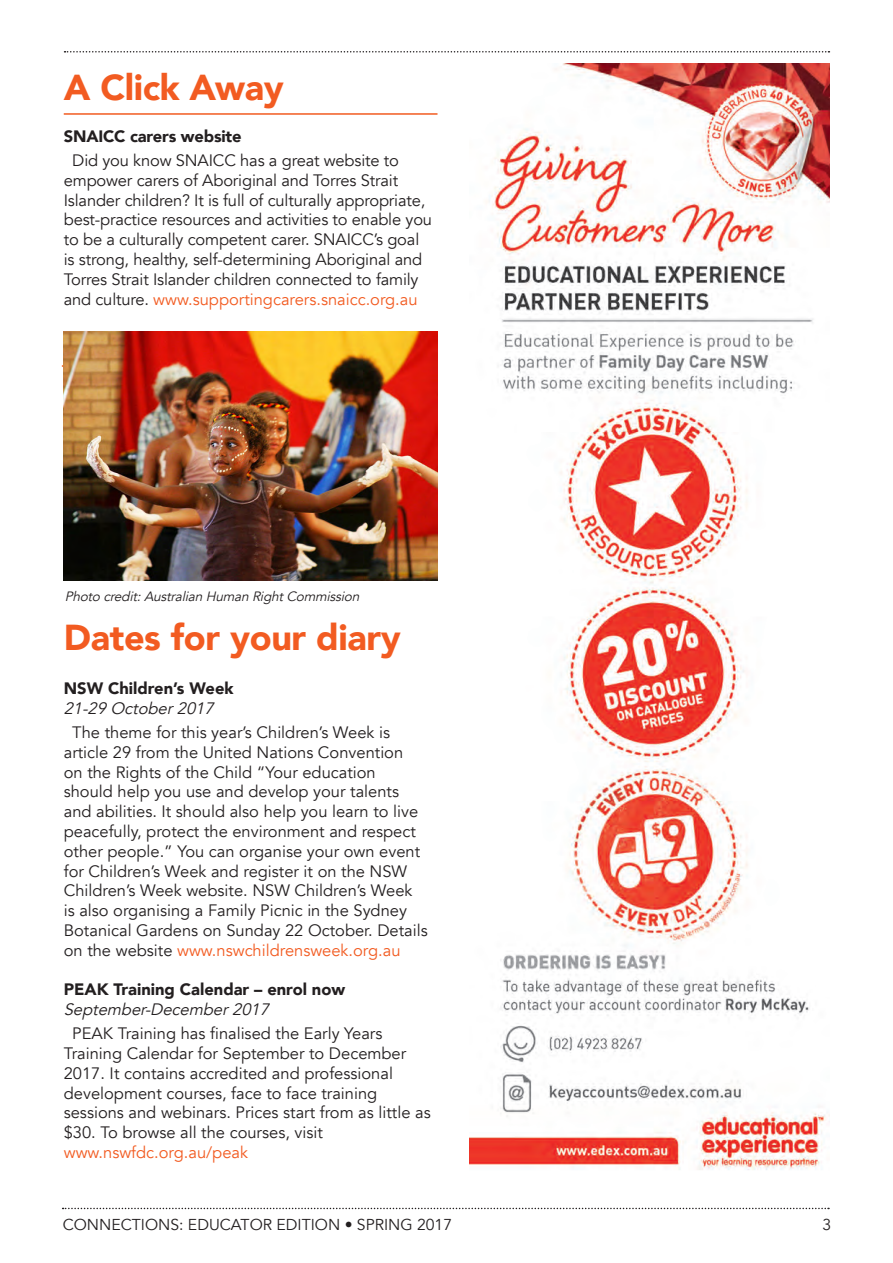
<style>
.page{position:relative;width:893px;height:1263px;background:#fff}
.page>*{position:absolute;margin:0;border:0;box-sizing:border-box;transform-origin:0 0}
.t1{font:900 36px "Avenir";letter-spacing:-.01em;color:#f25b21}
.t2{font:16.5px/19.8px "Avenir";color:#231f20}
.t3{font:900 16.5px/19.8px "Avenir";color:#231f20}
.t4{font:15.75px "Avenir";color:#231f20}
.AUTHOR{font:italic 13.5px "Avenir";color:#231f20}
.s1{color:#f25b21}
.s2{font-weight:400;font-style:italic}
</style>
<div class="page">
<svg style="left:65px;top:51px;width:764px;height:2px"></svg>
<svg style="left:63px;top:1208px;width:766px;height:1px"></svg>
<hr style="left:64px;top:113px;width:373px;height:2px;background:#f25b21">
<img style="left:470px;top:64px;width:359px;height:1106px">
<hr style="left:62px;top:365px;width:374px;height:2px;background:#f25b21">
<img style="left:64px;top:332px;width:373px;height:248px">
<p class="t1" style="left:64px;top:56px;width:222px">A Click Away</p>
<p class="t3" style="left:64px;top:126px;width:179px">SNAICC carers website</p>
<p class="t2" style="left:64px;top:151px;width:370px;text-indent:8px">Did you know SNAICC has a great website to empower carers of Aboriginal and Torres Strait Islander children? It is full of culturally appropriate, best-practice resources and activities to enable you to be a culturally competent carer. SNAICC’s goal is strong, healthy, self-determining Aboriginal and Torres Strait Islander children connected to family and culture. <span class="s1">www.supportingcarers.snaicc.org.au</span></p>
<p class="AUTHOR" style="left:65px;top:589px;width:300px">Photo credit:Australian Human RightCommission</p>
<p class="t1" style="left:64px;top:607px;width:339px">Dates for your diary</p>
<p class="t3" style="left:64px;top:678px;width:171px">NSW Children’s Week<br><span class="s2">21-29 October2017</span></p>
<p class="t2" style="left:64px;top:723px;width:365px;text-indent:8px">The theme for this year’s Children’s Week is article 29 from the United Nations Convention<br>on the Rights of the Child “Your education should help you use and develop your talents and abilities. It should also help you learn to live peacefully, protect the environment and respect other people.” You can organise your own event for Children’s Week and register it on the NSW Children’s Week website. NSW Children’s Week<br>is also organising a Family Picnic in the Sydney Botanical Gardens on Sunday 22 October. Details on the website <span class="s1">www.nswchildrensweek.org.au</span></p>
<p class="t3" style="left:64px;top:979px;width:283px">PEAK Training Calendar – enrol now<br><span class="s2">September-December2017</span></p>
<p class="t2" style="left:64px;top:1024px;width:368px;text-indent:8px">PEAK Training has finalised the Early Years Training Calendar for September to December 2017. It contains accredited and professional development courses, face to face training sessions and webinars. Prices start from as little as $30. To browse all the courses, visit <span class="s1">www.nswfdc.org.au/peak</span></p>
<p class="t4" style="left:63px;top:1215px;width:391px">CONNECTIONS: EDUCATOR EDITION • SPRING 2017</p>
<p class="t4" style="left:822px;top:1215px;width:10px">3</p>
</div>
